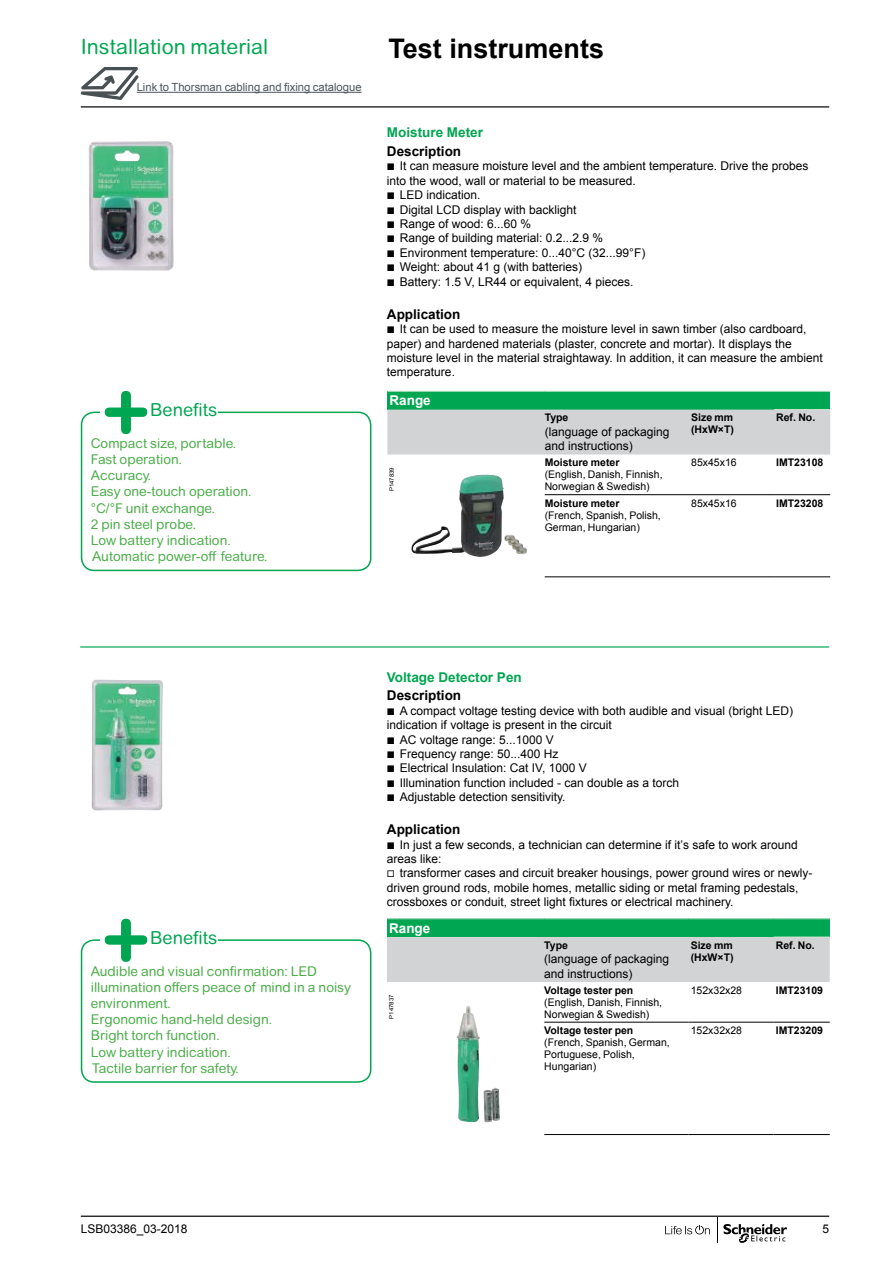
<style>
.page{position:relative;width:893px;height:1263px;background:#fff}
.page>*{position:absolute;margin:0;border:0;box-sizing:border-box;transform-origin:0 0}
.t1{font:700 27px "Arial";color:#000}
.t2{font:21px "Arial Rounded MT Pro";color:#00a651}
.t3{font:18px "Arial Rounded MT Pro";color:#00a651}
.t4{font:13.5px/16.2px "Arial Rounded MT Pro";color:#4aad48}
.t5{font:700 13.5px "Arial";color:#000}
.t6{font:700 13.5px "Arial";color:#00a651}
.t7{font:700 13.5px "Arial";color:#fff}
.t8{font:12px/14.4px "Arial";color:#000}
.t9{font:11.25px "Arial";color:#4d555b}
.t10{font:10.5px/12px "Arial";color:#000}
.t11{font:700 10.5px/12px "Arial";color:#000}
.t12{font:6px "Arial";color:#000}
.s1{font-family:"Graph Schneider"}
</style>
<div class="page">
<hr style="left:81px;top:1215px;width:748px;height:2px;background:#000">
<hr style="left:81px;top:106px;width:748px;height:1px;background:#000">
<svg style="left:81px;top:67px;width:58px;height:33px"></svg>
<hr style="left:137px;top:92px;width:225px;height:1px;background:#4d555b">
<svg style="left:665px;top:1225px;width:45px;height:9px"></svg>
<svg style="left:717px;top:1217px;width:70px;height:26px"></svg>
<hr style="left:80px;top:646px;width:749px;height:1px;background:#00a651">
<div style="left:387px;top:391px;width:443px;height:19px;background:#00a651"></div>
<div style="left:387px;top:410px;width:443px;height:44px;background:#d1d3d4"></div>
<svg style="left:387px;top:391px;width:13px;height:1px"></svg>
<hr style="left:400px;top:391px;width:145px;height:1px;background:#cce7d3">
<hr style="left:545px;top:391px;width:144px;height:1px;background:#cce7d3">
<hr style="left:689px;top:391px;width:85px;height:1px;background:#cce7d3">
<hr style="left:774px;top:391px;width:56px;height:1px;background:#cce7d3">
<hr style="left:774px;top:409px;width:56px;height:1px;background:#cce7d3">
<hr style="left:545px;top:494px;width:144px;height:1px;background:#000">
<hr style="left:689px;top:494px;width:85px;height:1px;background:#000">
<hr style="left:774px;top:494px;width:56px;height:1px;background:#000">
<hr style="left:545px;top:577px;width:144px;height:1px;background:#000">
<hr style="left:689px;top:577px;width:85px;height:1px;background:#000">
<hr style="left:774px;top:577px;width:56px;height:1px;background:#000">
<img style="left:411px;top:474px;width:116px;height:83px">
<div style="left:81px;top:412px;width:290px;height:159px;border:2px solid #00a651;border-radius:13px"></div>
<div style="left:100px;top:391px;width:50px;height:44px;background:#fff"></div>
<svg style="left:105px;top:391px;width:42px;height:43px"></svg>
<div style="left:150px;top:403px;width:68px;height:17px;background:#fff"></div>
<div style="left:387px;top:919px;width:443px;height:18px;background:#00a651"></div>
<div style="left:387px;top:937px;width:443px;height:45px;background:#d1d3d4"></div>
<svg style="left:387px;top:918px;width:13px;height:1px"></svg>
<hr style="left:400px;top:918px;width:144px;height:1px;background:#cce7d3">
<hr style="left:544px;top:918px;width:145px;height:1px;background:#cce7d3">
<hr style="left:689px;top:918px;width:85px;height:1px;background:#cce7d3">
<hr style="left:774px;top:918px;width:56px;height:1px;background:#cce7d3">
<hr style="left:774px;top:937px;width:56px;height:1px;background:#cce7d3">
<hr style="left:544px;top:1022px;width:145px;height:1px;background:#000">
<hr style="left:689px;top:1022px;width:85px;height:1px;background:#000">
<hr style="left:774px;top:1022px;width:56px;height:1px;background:#000">
<hr style="left:544px;top:1134px;width:145px;height:1px;background:#000">
<hr style="left:689px;top:1134px;width:85px;height:1px;background:#000">
<hr style="left:774px;top:1134px;width:56px;height:1px;background:#000">
<img style="left:456px;top:1006px;width:44px;height:117px">
<div style="left:81px;top:939px;width:290px;height:144px;border:2px solid #00a651;border-radius:13px"></div>
<div style="left:100px;top:918px;width:50px;height:45px;background:#fff"></div>
<svg style="left:105px;top:919px;width:42px;height:43px"></svg>
<div style="left:150px;top:931px;width:68px;height:16px;background:#fff"></div>
<img style="left:88px;top:141px;width:86px;height:130px">
<img style="left:91px;top:680px;width:72px;height:131px">
<h2 class="t2" style="left:81px;top:34px;width:189px">Installation material</h2>
<p class="t9" style="left:137px;top:80px;width:226px">Link to Thorsman cabling and fixing catalogue</p>
<h3 class="t3" style="left:150px;top:399px;width:69px">Benefits</h3>
<p class="t4" style="left:91px;top:435px;width:178px">Compact size, portable.<br>Fast operation.<br>Accuracy.<br>Easy one-touch operation. °C/°F unit exchange.<br>2 pin steel probe.<br>Low battery indication.<br>Automatic power-off feature.</p>
<h1 class="t1" style="left:388px;top:30px;width:217px">Test instruments</h1>
<p class="t6" style="left:387px;top:124px;width:98px">Moisture Meter</p>
<p class="t5" style="left:387px;top:142px;width:76px">Description</p>
<p class="t8" style="left:387px;top:159px;width:423px"><span class="s1">b</span> It can measure moisture level and the ambient temperature. Drive the probes into the wood, wall or material to be measured.<br><span class="s1">b</span> LED indication.<br><span class="s1">b</span> Digital LCD display with backlight<br><span class="s1">b</span> Range of wood: 6...60 %<br><span class="s1">b</span> Range of building material: 0.2...2.9 %<br><span class="s1">b</span> Environment temperature: 0...40°C (32...99°F)<br><span class="s1">b</span> Weight: about 41 g (with batteries)<br><span class="s1">b</span> Battery: 1.5 V, LR44 or equivalent, 4 pieces.</p>
<p class="t5" style="left:387px;top:305px;width:75px">Application</p>
<p class="t8" style="left:387px;top:322px;width:437px"><span class="s1">b</span> It can be used to measure the moisture level in sawn timber (also cardboard, paper) and hardened materials (plaster, concrete and mortar). It displays the moisture level in the material straightaway. In addition, it can measure the ambient temperature.</p>
<p class="t7" style="left:389px;top:392px;width:43px">Range</p>
<p class="t12" style="left:388px;top:491px;width:26px;rotate:-90deg">P147839</p>
<p class="t11" style="left:545px;top:412px;width:25px">Type</p>
<p class="t8" style="left:545px;top:425px;width:126px">(language of packaging and instructions)</p>
<p class="t11" style="left:691px;top:412px;width:44px">Size mm (HxW×T)</p>
<p class="t11" style="left:776px;top:412px;width:41px">Ref. No.</p>
<p class="t11" style="left:545px;top:457px;width:76px">Moisture meter</p>
<p class="t10" style="left:545px;top:469px;width:119px">(English, Danish, Finnish,<br>Norwegian &amp; Swedish)</p>
<p class="t10" style="left:691px;top:457px;width:47px">85x45x16</p>
<p class="t11" style="left:776px;top:457px;width:49px">IMT23108</p>
<p class="t11" style="left:545px;top:497px;width:76px">Moisture meter</p>
<p class="t10" style="left:545px;top:509px;width:118px">(French, Spanish, Polish,<br>German, Hungarian)</p>
<p class="t10" style="left:691px;top:497px;width:47px">85x45x16</p>
<p class="t11" style="left:776px;top:497px;width:49px">IMT23208</p>
<h3 class="t3" style="left:150px;top:927px;width:69px">Benefits</h3>
<p class="t4" style="left:91px;top:963px;width:262px">Audible and visual confirmation: LED illumination offers peace of mind in a noisy environment.<br>Ergonomic hand-held design.<br>Bright torch function.<br>Low battery indication.<br>Tactile barrier for safety.</p>
<p class="t6" style="left:387px;top:668px;width:136px">Voltage Detector Pen</p>
<p class="t5" style="left:387px;top:687px;width:76px">Description</p>
<p class="t8" style="left:387px;top:703px;width:408px"><span class="s1">b</span> A compact voltage testing device with both audible and visual (bright LED) indication if voltage is present in the circuit<br><span class="s1">b</span> AC voltage range: 5...1000 V<br><span class="s1">b</span> Frequency range: 50...400 Hz<br><span class="s1">b</span> Electrical Insulation: Cat IV, 1000 V<br><span class="s1">b</span> Illumination function included - can double as a torch<br><span class="s1">b</span> Adjustable detection sensitivity.</p>
<p class="t5" style="left:387px;top:820px;width:75px">Application</p>
<p class="t8" style="left:387px;top:837px;width:427px"><span class="s1">b</span> In just a few seconds, a technician can determine if it’s safe to work around areas like:<br><span class="s1">v</span> transformer cases and circuit breaker housings, power ground wires or newly&shy;driven ground rods, mobile homes, metallic siding or metal framing pedestals, crossboxes or conduit, street light fixtures or electrical machinery.</p>
<p class="t7" style="left:389px;top:919px;width:43px">Range</p>
<p class="t12" style="left:387px;top:1019px;width:26px;rotate:-90deg">P147837</p>
<p class="t11" style="left:544px;top:939px;width:25px">Type</p>
<p class="t8" style="left:544px;top:952px;width:126px">(language of packaging and instructions)</p>
<p class="t11" style="left:691px;top:939px;width:44px">Size mm (HxW×T)</p>
<p class="t11" style="left:776px;top:939px;width:41px">Ref. No.</p>
<p class="t11" style="left:544px;top:984px;width:91px">Voltage tester pen</p>
<p class="t10" style="left:544px;top:996px;width:119px">(English, Danish, Finnish,<br>Norwegian &amp; Swedish)</p>
<p class="t10" style="left:691px;top:984px;width:53px">152x32x28</p>
<p class="t11" style="left:776px;top:984px;width:49px">IMT23109</p>
<p class="t11" style="left:544px;top:1025px;width:91px">Voltage tester pen</p>
<p class="t10" style="left:544px;top:1036px;width:127px">(French, Spanish, German,<br>Portuguese, Polish,<br>Hungarian)</p>
<p class="t10" style="left:691px;top:1024px;width:53px">152x32x28</p>
<p class="t11" style="left:776px;top:1025px;width:49px">IMT23209</p>
<p class="t8" style="left:81px;top:1221px;width:108px">LSB03386_03-2018</p>
<p class="t8" style="left:822px;top:1222px;width:8px">5</p>
</div>
